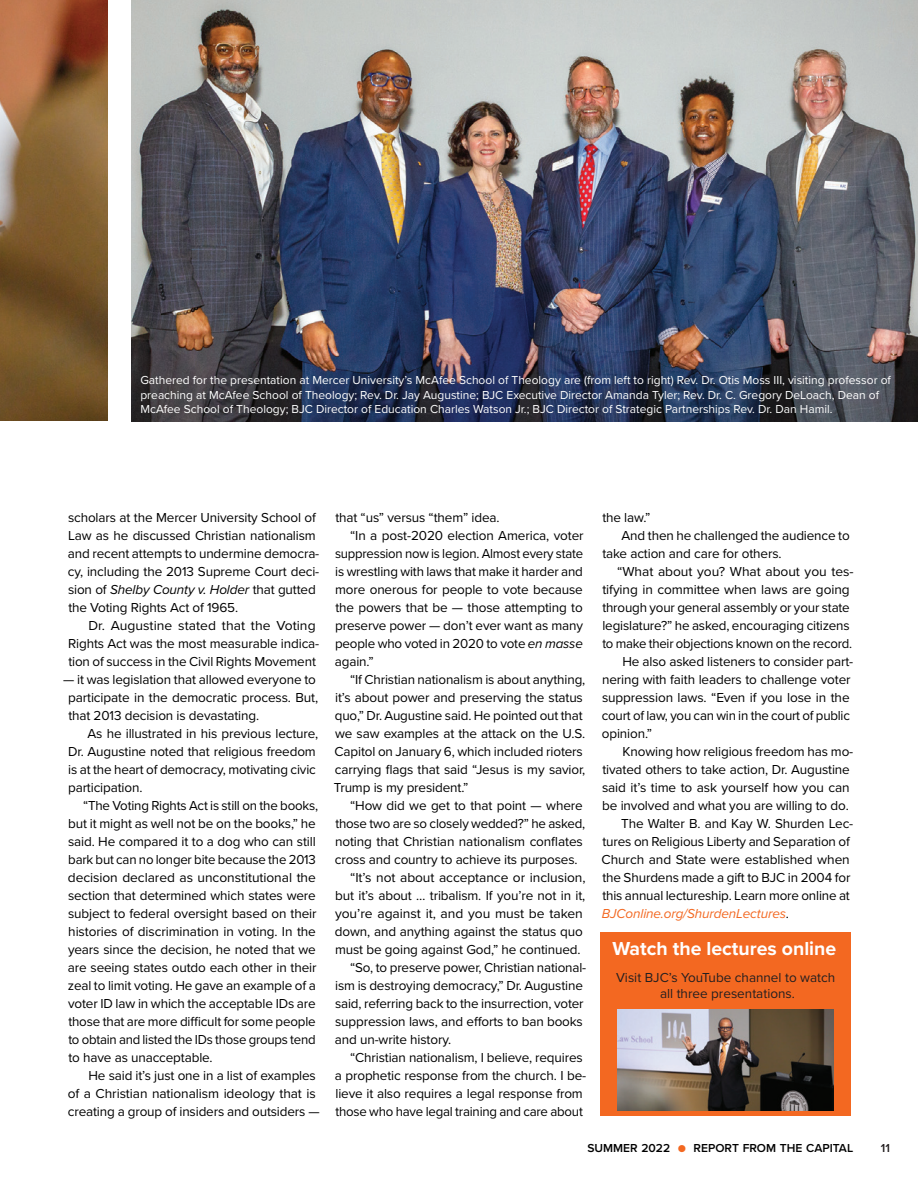
<style>
.page{position:relative;width:918px;height:1188px;background:#fff}
.page>*{position:absolute;margin:0;border:0;box-sizing:border-box;transform-origin:0 0}
.t1{font:700 19.5px "Proxima Nova";color:#fff}
.Body-Text-Full-Justi{font:13.5px/18px "Proxima Nova";letter-spacing:-.01em;color:#000}
.t2{font:13.5px "Proxima Nova";color:#231f20}
.t3{font:12px/14.4px "Proxima Nova";color:#fff}
.t4{font:600 12px "Proxima Nova";color:#000}
.t5{font:600 12px "Proxima Nova";color:#231f20}
.s1{font-style:italic}
.s2{font-style:italic;color:#f36821}
.s3{font-weight:400;color:#f36821}
</style>
<div class="page">
<img style="left:132px;top:0;width:786px;height:421px">
<img style="left:0;top:0;width:108px;height:421px">
<div style="left:600px;top:932px;width:250px;height:184px;background:#f36821"></div>
<img style="left:618px;top:1009px;width:216px;height:102px">
<p class="t3" style="left:140px;top:372px;width:752px">Gathered for the presentation at Mercer University’s McAfee School of Theology are (from left to right) Rev. Dr. Otis Moss III, visiting professor of preaching at McAfee School of Theology; Rev. Dr. Jay Augustine; BJC Executive Director Amanda Tyler; Rev. Dr. C. Gregory DeLoach, Dean of<br>McAfee School of Theology; BJC Director of Education Charles Watson Jr.; BJC Director of Strategic Partnerships Rev. Dr. Dan Hamil.</p>
<p class="Body-Text-Full-Justi" style="left:68px;top:508px;width:253px">scholars at the Mercer University School of Law as he discussed Christian nationalism and recent attempts to undermine democra&shy;cy, including the 2013 Supreme Court deci&shy;sion of <span class="s1">Shelby County v. Holder</span> that gutted the Voting Rights Act of 1965.</p>
<p class="Body-Text-Full-Justi" style="left:68px;top:616px;width:253px;text-indent:20px">Dr. Augustine stated that the Voting<br>Rights Act was the most measurable indica&shy;tion of success in the Civil Rights Movement</p>
<p class="Body-Text-Full-Justi" style="left:68px;top:670px;width:252px;text-indent:-5px">— it was legislation that allowed everyone to participate in the democratic process. But, that 2013 decision is devastating.</p>
<p class="Body-Text-Full-Justi" style="left:68px;top:724px;width:252px;text-indent:19px">As he illustrated in his previous lecture, Dr. Augustine noted that religious freedom is at the heart of democracy, motivating civic participation.</p>
<p class="Body-Text-Full-Justi" style="left:68px;top:796px;width:252px;text-indent:15px">“The Voting Rights Act is still on the books, but it might as well not be on the books,” he said. He compared it to a dog who can still bark but can no longer bite because the 2013 decision declared as unconstitutional the section that determined which states were subject to federal oversight based on their histories of discrimination in voting. In the years since the decision, he noted that we are seeing states outdo each other in their zeal to limit voting. He gave an example of a voter ID law in which the acceptable IDs are those that are more difficult for some people to obtain and listed the IDs those groups tend to have as unacceptable.</p>
<p class="Body-Text-Full-Justi" style="left:68px;top:1066px;width:253px;text-indent:21px">He said it’s just one in a list of examples of a Christian nationalism ideology that is creating a group of insiders and outsiders —</p>
<p class="Body-Text-Full-Justi" style="left:335px;top:508px;width:166px">that “us” versus “them” idea.</p>
<p class="Body-Text-Full-Justi" style="left:335px;top:526px;width:250px;text-align:justify;text-indent:15px">“In a post-2020 election America, voter suppression now is legion. Almost every state is wrestling with laws that make it harder and more onerous for people to vote because the powers that be — those attempting to preserve power — don’t ever want as many people who voted in 2020 to vote <span class="s1">en masse </span>again.”</p>
<p class="Body-Text-Full-Justi" style="left:334px;top:670px;width:253px;text-indent:16px">“If Christian nationalism is about anything, it’s about power and preserving the status quo,” Dr. Augustine said. He pointed out that we saw examples at the attack on the U.S.<br>Capitol on January 6, which included rioters carrying flags that said “Jesus is my savior, Trump is my president.”</p>
<p class="Body-Text-Full-Justi" style="left:335px;top:796px;width:252px;text-indent:15px">“How did we get to that point — where those two are so closely wedded?” he asked, noting that Christian nationalism conflates cross and country to achieve its purposes.</p>
<p class="Body-Text-Full-Justi" style="left:335px;top:868px;width:252px;text-indent:15px">“It’s not about acceptance or inclusion, but it’s about … tribalism. If you’re not in it, you’re against it, and you must be taken down, and anything against the status quo must be going against God,” he continued.</p>
<p class="Body-Text-Full-Justi" style="left:335px;top:958px;width:253px;text-indent:15px">“So, to preserve power, Christian national&shy;ism is destroying democracy,” Dr. Augustine said, referring back to the insurrection, voter suppression laws, and efforts to ban books and un-write history.</p>
<p class="Body-Text-Full-Justi" style="left:335px;top:1048px;width:253px;text-indent:15px">“Christian nationalism, I believe, requires a prophetic response from the church. I be&shy;lieve it also requires a legal response from those who have legal training and care about</p>
<p class="Body-Text-Full-Justi" style="left:602px;top:508px;width:50px">the law.”</p>
<p class="Body-Text-Full-Justi" style="left:602px;top:526px;width:249px;text-indent:19px">And then he challenged the audience to take action and care for others.</p>
<p class="Body-Text-Full-Justi" style="left:602px;top:562px;width:253px;text-indent:15px">“What about you? What about you tes&shy;tifying in committee when laws are going through your general assembly or your state legislature?” he asked, encouraging citizens to make their objections known on the record.</p>
<p class="Body-Text-Full-Justi" style="left:602px;top:652px;width:253px;text-indent:21px">He also asked listeners to consider part&shy;nering with faith leaders to challenge voter suppression laws. “Even if you lose in the court of law, you can win in the court of public opinion.”</p>
<p class="Body-Text-Full-Justi" style="left:602px;top:742px;width:253px;text-indent:20px">Knowing how religious freedom has mo&shy;tivated others to take action, Dr. Augustine said it’s time to ask yourself how you can be involved and what you are willing to do.</p>
<p class="Body-Text-Full-Justi" style="left:602px;top:814px;width:253px;text-indent:20px">The Walter B. and Kay W. Shurden Lec&shy;tures on Religious Liberty and Separation of Church and State were established when the Shurdens made a gift to BJC in 2004 for this annual lectureship. Learn more online at <span class="s2">BJConline.org/ShurdenLectures</span>.</p>
<p class="t1" style="left:612px;top:934px;width:225px">Watch the lectures online</p>
<p class="t2" style="left:616px;top:967px;width:221px">Visit BJC’s YouTube channel to watch</p>
<p class="t2" style="left:660px;top:984px;width:136px">all three presentations.</p>
<p class="t4" style="left:587px;top:1139px;width:267px">SUMMER 2022 <span class="s3">●</span> REPORT FROM THE CAPITAL</p>
<p class="t5" style="left:881px;top:1139px;width:11px">11</p>
</div>
